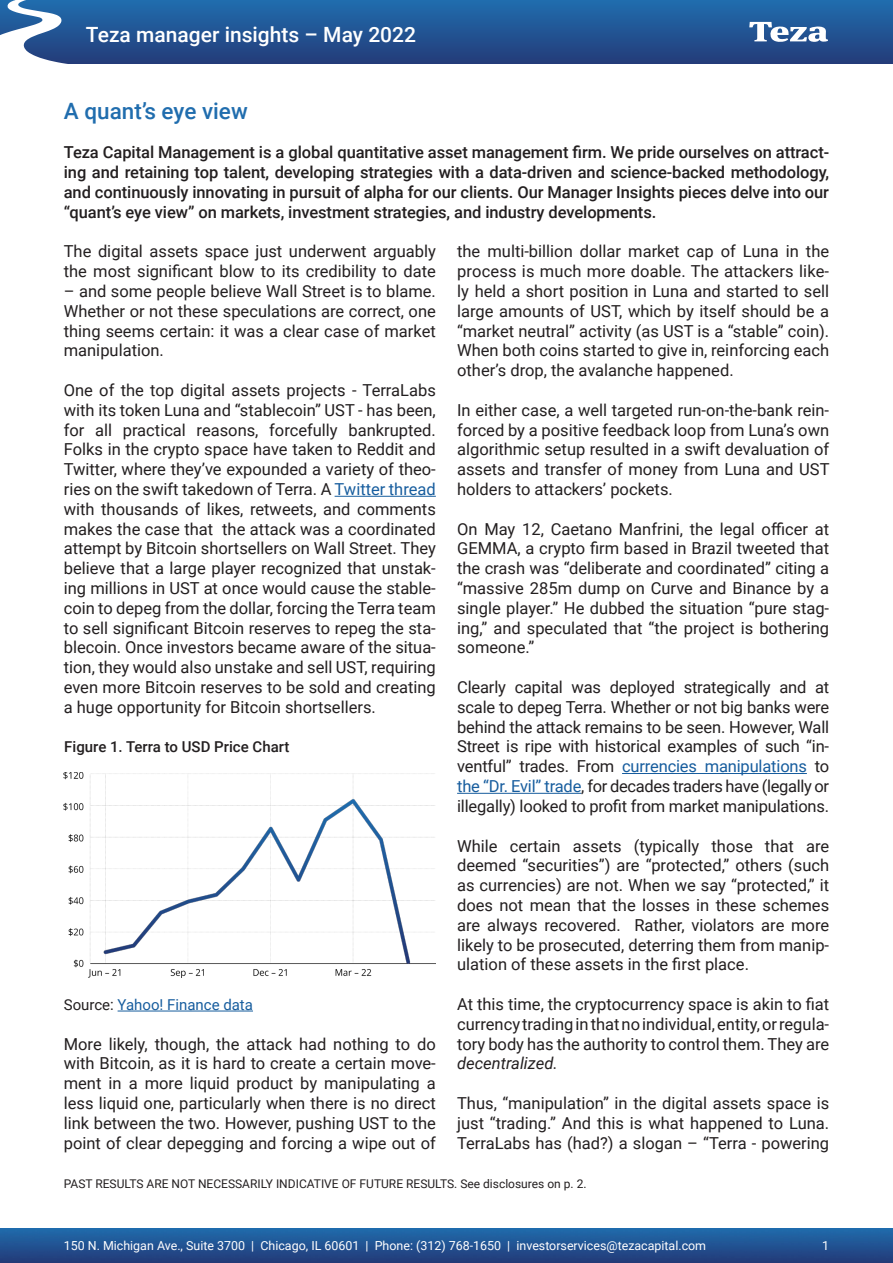
<style>
.page{position:relative;width:893px;height:1263px;background:#fff}
.page>*{position:absolute;margin:0;border:0;box-sizing:border-box;transform-origin:0 0}
.t1{font:500 22.5px "Roboto";color:#206dae}
.t2{font:500 21px "Roboto";color:#fff}
.t3{font:16.5px/19.8px "Roboto";color:#231f20;text-align:justify}
.t4{font:500 16.5px/19.8px "Roboto";letter-spacing:-.005em;color:#231f20;text-align:justify}
.t5{font:500 15px "Roboto";color:#231f20}
.t6{font:15px "Roboto";color:#175d9e}
.t7{font:12.45px "Roboto";color:#fff}
.t8{font:12px "Roboto";color:#231f20}
.s1{color:#175d9e}
.s2{font-style:italic}
.s3{color:#231f20}
</style>
<div class="page">
<div style="left:0;top:0;width:893px;height:64px;background:linear-gradient(to bottom,#206dae,#243c7a)"></div>
<svg style="left:0;top:0;width:80px;height:64px"></svg>
<img style="left:0;top:1228px;width:893px;height:35px">
<svg style="left:749px;top:22px;width:79px;height:20px"></svg>
<hr style="left:335px;top:496px;width:101px;height:1px;background:#175d9e">
<hr style="left:118px;top:1011px;width:135px;height:1px;background:#175d9e">
<img style="left:64px;top:772px;width:372px;height:206px">
<hr style="left:622px;top:773px;width:185px;height:1px;background:#175d9e">
<hr style="left:457px;top:793px;width:124px;height:1px;background:#175d9e">
<p class="t2" style="left:86px;top:19px;width:332px">Teza manager insights – May 2022</p>
<p class="t1" style="left:64px;top:95px;width:185px">A quant’s eye view</p>
<p class="t4" style="left:64px;top:142px;width:767px">Teza Capital Management is a global quantitative asset management firm. We pride ourselves on attract&shy;ing and retaining top talent, developing strategies with a data-driven and science-backed methodology, and continuously innovating in pursuit of alpha for our clients. Our Manager Insights pieces delve into our “quant’s eye view” on markets, investment strategies, and industry developments.</p>
<p class="t3" style="left:64px;top:241px;width:374px">The digital assets space just underwent arguably the most significant blow to its credibility to date</p>
<p class="t3" style="left:64px;top:281px;width:374px">– and some people believe Wall Street is to blame.<br>Whether or not these speculations are correct, one thing seems certain: it was a clear case of market manipulation.</p>
<p class="t3" style="left:64px;top:380px;width:374px">One of the top digital assets projects - TerraLabs with its token Luna and “stablecoin” UST - has been, for all practical reasons, forcefully bankrupted.<br>Folks in the crypto space have taken to Reddit and Twitter, where they’ve expounded a variety of theo&shy;ries on the swift takedown of Terra. A <span class="s1">Twitter thread </span>with thousands of likes, retweets, and comments makes the case that the attack was a coordinated attempt by Bitcoin shortsellers on Wall Street. They believe that a large player recognized that unstak&shy;ing millions in UST at once would cause the stable&shy;coin to depeg from the dollar, forcing the Terra team to sell significant Bitcoin reserves to repeg the sta&shy;blecoin. Once investors became aware of the situa&shy;tion, they would also unstake and sell UST, requiring even more Bitcoin reserves to be sold and creating a huge opportunity for Bitcoin shortsellers.</p>
<p class="t3" style="left:457px;top:241px;width:374px">the multi-billion dollar market cap of Luna in the process is much more doable. The attackers like&shy;ly held a short position in Luna and started to sell large amounts of UST, which by itself should be a “market neutral” activity (as UST is a “stable” coin).<br>When both coins started to give in, reinforcing each other’s drop, the avalanche happened.</p>
<p class="t3" style="left:457px;top:399px;width:374px">In either case, a well targeted run-on-the-bank rein&shy;forced by a positive feedback loop from Luna’s own algorithmic setup resulted in a swift devaluation of assets and transfer of money from Luna and UST holders to attackers’ pockets.</p>
<p class="t3" style="left:457px;top:518px;width:374px">On May 12, Caetano Manfrini, the legal officer at GEMMA, a crypto firm based in Brazil tweeted that the crash was “deliberate and coordinated” citing a “massive 285m dump on Curve and Binance by a single player.” He dubbed the situation “pure stag&shy;ing,” and speculated that “the project is bothering someone.”</p>
<p class="t3" style="left:457px;top:677px;width:374px">Clearly capital was deployed strategically and at scale to depeg Terra. Whether or not big banks were behind the attack remains to be seen. However, Wall Street is ripe with historical examples of such “in&shy;ventful” trades. From <span class="s1">currencies manipulations</span> to <span class="s1">the “Dr. Evil” trade</span>, for decades traders have (legally or illegally) looked to profit from market manipulations.</p>
<p class="t3" style="left:457px;top:835px;width:374px">While certain assets (typically those that are deemed “securities”) are “protected,” others (such as currencies) are not. When we say “protected,” it does not mean that the losses in these schemes are always recovered. Rather, violators are more likely to be prosecuted, deterring them from manip&shy;ulation of these assets in the first place.</p>
<p class="t3" style="left:457px;top:993px;width:374px">At this time, the cryptocurrency space is akin to fiat currency trading in that no individual, entity, or regula&shy;tory body has the authority to control them. They are <span class="s2">decentralized.</span></p>
<p class="t3" style="left:457px;top:1092px;width:374px">Thus, “manipulation” in the digital assets space is just “trading.” And this is what happened to Luna.<br>TerraLabs has (had?) a slogan – “Terra - powering</p>
<p class="t8" style="left:64px;top:1175px;width:524px">PAST RESULTS ARE NOT NECESSARILY INDICATIVE OF FUTURE RESULTS. See disclosures on p. 2.</p>
<p class="t5" style="left:64px;top:737px;width:227px">Figure 1. Terra to USD Price Chart</p>
<p class="t6" style="left:64px;top:994px;width:191px"><span class="s3">Source:</span> Yahoo! Finance data</p>
<p class="t3" style="left:64px;top:1033px;width:374px">More likely, though, the attack had nothing to do with Bitcoin, as it is hard to create a certain move&shy;ment in a more liquid product by manipulating a less liquid one, particularly when there is no direct link between the two. However, pushing UST to the point of clear depegging and forcing a wipe out of</p>
<p class="t7" style="left:64px;top:1237px;width:644px">150 N. Michigan Ave., Suite 3700 | Chicago, IL 60601 | Phone: (312) 768-1650 | investorservices@tezacapital.com</p>
<p class="t7" style="left:822px;top:1237px;width:8px">1</p>
</div>
